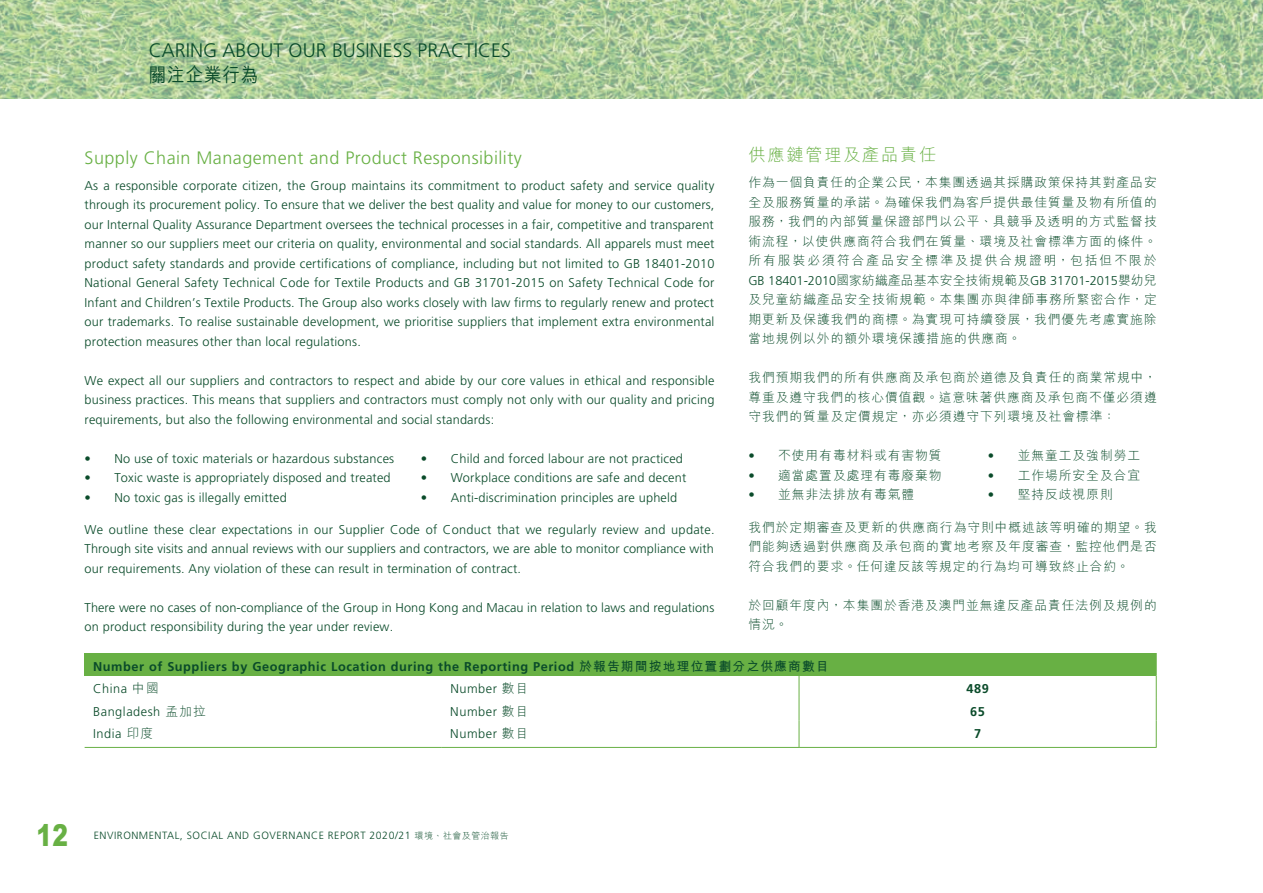
<style>
.page{position:relative;width:1263px;height:893px;background:#fff}
.page>*{position:absolute;margin:0;border:0;box-sizing:border-box;transform-origin:0 0}
.t1{font:900 30px "Arial";color:#68b044;scale:.78 1}
.t2{font:300 19.5px "Frutiger LT Std";color:#0a4b2a}
.t3{font:500 19.5px "M Hei HK";letter-spacing:.05em;color:#0a4b2a;scale:.9 1}
.t4{font:300 18px "Frutiger LT Std";letter-spacing:.025em;color:#68b044}
.t5{font:300 17.25px "M Hei HK";letter-spacing:.1em;color:#68b044}
.t6{font:300 12.75px/19.5px "Frutiger LT Std";letter-spacing:.015em;color:#0a4b2a;text-align:justify}
.t7{font:300 12.75px/19.5px "M Hei HK";letter-spacing:.075em;color:#0a4b2a;text-align:justify}
.t8{font:700 12.75px/22.5px "Frutiger LT Std";letter-spacing:.045em;color:#0a4b2a}
.t9{font:300 12.75px "Frutiger LT Std";letter-spacing:.045em;color:#0a4b2a}
.t10{font:300 10.5px "Frutiger LT Std";letter-spacing:.05em;color:#0a4b2a}
.s1{font-family:"M Hei HK"}
.s2{font-family:"Frutiger LT Std"}
.s3{font-weight:300}
.s4{font-family:"M Hei HK";font-weight:300}
.s5{font-family:"M Hei HK";font-size:9px}
</style>
<div class="page">
<img style="left:0;top:0;width:1263px;height:98px">
<div style="left:85px;top:653px;width:1071px;height:22px;background:#68b044"></div>
<svg style="left:799px;top:675px;width:1px;height:72px"></svg>
<svg style="left:1156px;top:653px;width:1px;height:94px"></svg>
<hr style="left:85px;top:747px;width:357px;height:1px;background:#68b044">
<hr style="left:442px;top:747px;width:357px;height:1px;background:#68b044">
<hr style="left:799px;top:747px;width:357px;height:1px;background:#68b044">
<h2 class="t2" style="left:149px;top:39px;width:363px">CARING ABOUT OUR BUSINESS PRACTICES</h2>
<h2 class="t3" style="left:149px;top:60px;width:123px">關注企業行為</h2>
<h3 class="t5" style="left:748px;top:143px;width:190px">供應鏈管理及產品責任</h3>
<p class="t7" style="left:748px;top:172px;width:410px">作為一個負責任的企業公民，本集團透過其採購政策保持其對產品安全及服務質量的承諾。為確保我們為客戶提供最佳質量及物有所值的服務，我們的內部質量保證部門以公平、具競爭及透明的方式監督技術流程，以使供應商符合我們在質量、環境及社會標準方面的條件。所有服裝必須符合產品安全標準及提供合規證明，包括但不限於</p>
<p class="t6" style="left:748px;top:271px;width:410px">GB 18401-2010<span class="s1">國家紡織產品基本安全技術規範及</span>GB 31701-2015<span class="s1">嬰幼兒</span></p>
<p class="t7" style="left:748px;top:289px;width:410px">及兒童紡織產品安全技術規範。本集團亦與律師事務所緊密合作，定期更新及保護我們的商標。為實現可持續發展，我們優先考慮實施除當地規例以外的額外環境保護措施的供應商。</p>
<p class="t7" style="left:748px;top:367px;width:410px">我們預期我們的所有供應商及承包商於道德及負責任的商業常規中，尊重及遵守我們的核心價值觀。這意味著供應商及承包商不僅必須遵守我們的質量及定價規定，亦必須遵守下列環境及社會標準：</p>
<p class="t7" style="left:748px;top:445px;width:195px"><span class="s2">•</span> 不使用有毒材料或有害物質</p>
<p class="t7" style="left:748px;top:465px;width:195px"><span class="s2">•</span> 適當處置及處理有毒廢棄物</p>
<p class="t7" style="left:748px;top:484px;width:167px"><span class="s2">•</span> 並無非法排放有毒氣體</p>
<h3 class="t4" style="left:85px;top:147px;width:439px">Supply Chain Management and Product Responsibility</h3>
<p class="t6" style="left:85px;top:176px;width:631px">As a responsible corporate citizen, the Group maintains its commitment to product safety and service quality through its procurement policy. To ensure that we deliver the best quality and value for money to our customers, our Internal Quality Assurance Department oversees the technical processes in a fair, competitive and transparent manner so our suppliers meet our criteria on quality, environmental and social standards. All apparels must meet product safety standards and provide certifications of compliance, including but not limited to GB 18401-2010<br>National General Safety Technical Code for Textile Products and GB 31701-2015 on Safety Technical Code for Infant and Children’s Textile Products. The Group also works closely with law firms to regularly renew and protect our trademarks. To realise sustainable development, we prioritise suppliers that implement extra environmental protection measures other than local regulations.</p>
<p class="t6" style="left:85px;top:371px;width:631px">We expect all our suppliers and contractors to respect and abide by our core values in ethical and responsible business practices. This means that suppliers and contractors must comply not only with our quality and pricing requirements, but also the following environmental and social standards:</p>
<p class="t6" style="left:85px;top:449px;width:311px">• No use of toxic materials or hazardous substances</p>
<p class="t6" style="left:85px;top:468px;width:308px">• Toxic waste is appropriately disposed and treated</p>
<p class="t6" style="left:85px;top:488px;width:204px">• No toxic gas is illegally emitted</p>
<p class="t7" style="left:988px;top:445px;width:154px"><span class="s2">•</span> 並無童工及強制勞工</p>
<p class="t7" style="left:988px;top:465px;width:154px"><span class="s2">•</span> 工作場所安全及合宜</p>
<p class="t7" style="left:988px;top:484px;width:126px"><span class="s2">•</span> 堅持反歧視原則</p>
<p class="t7" style="left:748px;top:517px;width:410px">我們於定期審查及更新的供應商行為守則中概述該等明確的期望。我們能夠透過對供應商及承包商的實地考察及年度審查，監控他們是否符合我們的要求。任何違反該等規定的行為均可導致終止合約。</p>
<p class="t7" style="left:748px;top:595px;width:410px">於回顧年度內，本集團於香港及澳門並無違反產品責任法例及規例的情況。</p>
<p class="t6" style="left:421px;top:449px;width:263px">• Child and forced labour are not practiced</p>
<p class="t6" style="left:421px;top:468px;width:267px">• Workplace conditions are safe and decent</p>
<p class="t6" style="left:421px;top:487px;width:258px">• Anti-discrimination principles are upheld</p>
<p class="t6" style="left:85px;top:520px;width:631px">We outline these clear expectations in our Supplier Code of Conduct that we regularly review and update.<br>Through site visits and annual reviews with our suppliers and contractors, we are able to monitor compliance with our requirements. Any violation of these can result in termination of contract.</p>
<p class="t6" style="left:85px;top:598px;width:631px">There were no cases of non-compliance of the Group in Hong Kong and Macau in relation to laws and regulations on product responsibility during the year under review.</p>
<p class="t8" style="left:93px;top:655px;width:737px">Number of Suppliers by Geographic Location during the Reporting Period <span class="s1">於報告期間按地理位置劃分之供應商數目<br></span><span class="s3">China</span> <span class="s4">中國</span></p>
<p class="t6" style="left:450px;top:679px;width:80px">Number <span class="s1">數目</span></p>
<p class="t8" style="left:966px;top:678px;width:24px">489</p>
<p class="t9" style="left:93px;top:704px;width:114px">Bangladesh <span class="s1">孟加拉</span></p>
<p class="t6" style="left:450px;top:702px;width:80px">Number <span class="s1">數目</span></p>
<p class="t8" style="left:970px;top:700px;width:16px">65</p>
<p class="t6" style="left:93px;top:724px;width:62px">India <span class="s1">印度</span></p>
<p class="t6" style="left:450px;top:724px;width:80px">Number <span class="s1">數目</span></p>
<p class="t8" style="left:974px;top:723px;width:9px">7</p>
<h1 class="t1" style="left:36px;top:814px;width:42px">12</h1>
<p class="t10" style="left:94px;top:830px;width:416px">ENVIRONMENTAL, SOCIAL AND GOVERNANCE REPORT 2020/21 <span class="s5">環境、社會及管治報告</span></p>
</div>
